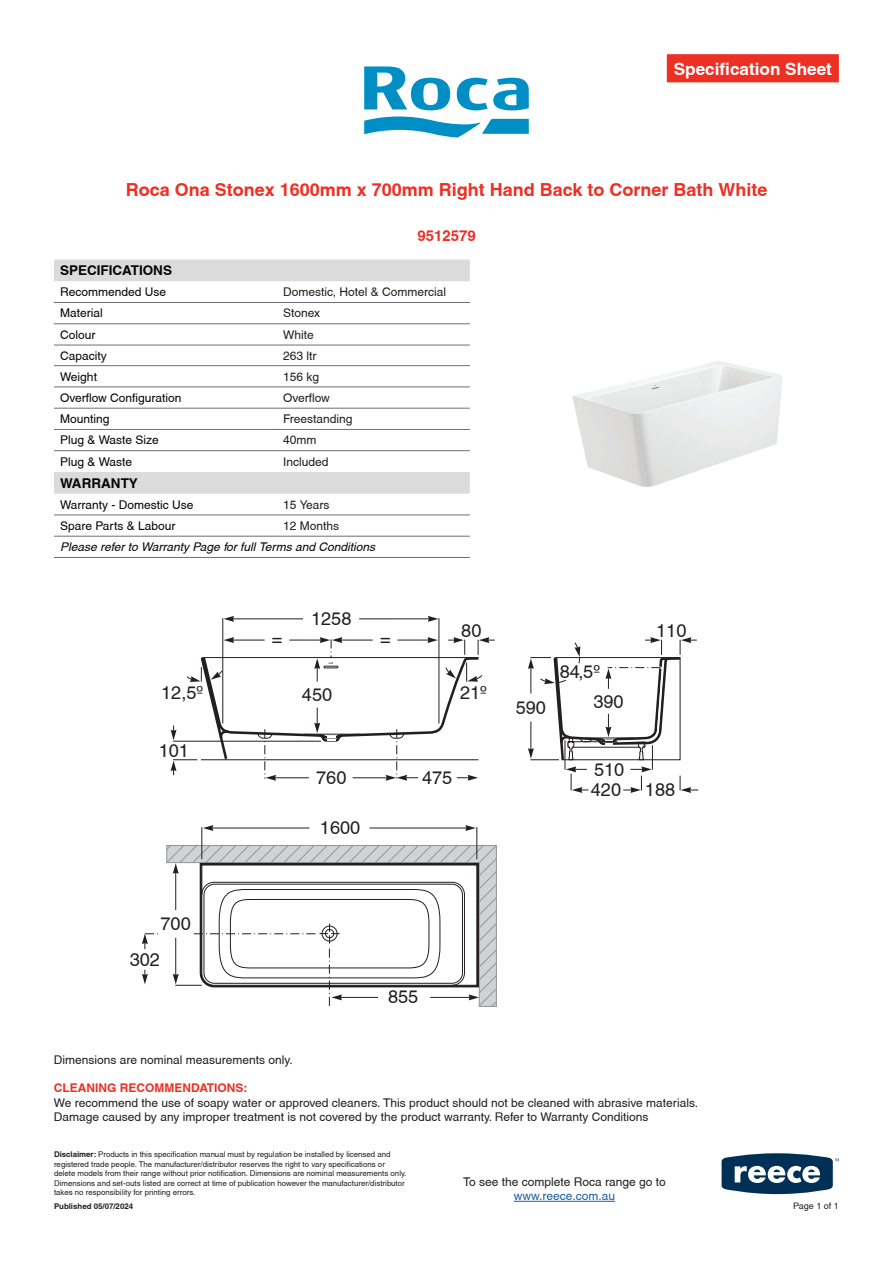
<style>
.page{position:relative;width:893px;height:1263px;background:#fff}
.page>*{position:absolute;margin:0;border:0;box-sizing:border-box;transform-origin:0 0}
.t1{font:18.15px "Helvetica";color:#231f20}
.t2{font:18.15px "Helvetica";color:#211d1e}
.t3{font:700 18px "Helvetica";color:#ee2f24}
.t4{font:700 17.1px "Helvetica";color:#fff}
.t5{font:700 15px "Helvetica";color:#ee2f24}
.t6{font:700 13.5px "Helvetica";color:#040503}
.t7{font:12px/14.4px "Helvetica";color:#211d1e}
.t8{font:12px "Helvetica";color:#040503}
.t9{font:italic 12px "Helvetica";color:#040503}
.t10{font:700 12px "Helvetica";color:#ee2f24}
.t11{font:12px "Helvetica";color:#225e9f}
.t12{font:9px "Helvetica";color:#211d1e}
.t13{font:7.8px/9.4px "Helvetica";color:#211d1e}
.t14{font:700 7.8px "Helvetica";color:#211d1e}
.s1{font-weight:700}
</style>
<div class="page">
<svg style="left:722px;top:1153px;width:117px;height:41px"></svg>
<div style="left:667px;top:54px;width:172px;height:28px;background:#ee2f24"></div>
<hr style="left:514px;top:1201px;width:101px;height:1px;background:#225e9f">
<img style="left:572px;top:361px;width:211px;height:126px">
<svg style="left:364px;top:66px;width:86px;height:44px"></svg>
<svg style="left:364px;top:116px;width:165px;height:22px"></svg>
<svg style="left:457px;top:78px;width:72px;height:32px"></svg>
<svg style="left:54px;top:260px;width:416px;height:234px"></svg>
<hr style="left:54px;top:302px;width:223px;height:1px;background:#6d6f73">
<hr style="left:277px;top:302px;width:193px;height:1px;background:#6d6f73">
<hr style="left:54px;top:323px;width:223px;height:1px;background:#6d6f73">
<hr style="left:277px;top:323px;width:193px;height:1px;background:#6d6f73">
<hr style="left:54px;top:345px;width:223px;height:1px;background:#6d6f73">
<hr style="left:277px;top:345px;width:193px;height:1px;background:#6d6f73">
<hr style="left:54px;top:365px;width:223px;height:1px;background:#6d6f73">
<hr style="left:277px;top:365px;width:193px;height:1px;background:#6d6f73">
<hr style="left:54px;top:387px;width:223px;height:1px;background:#6d6f73">
<hr style="left:277px;top:387px;width:193px;height:1px;background:#6d6f73">
<hr style="left:54px;top:408px;width:223px;height:1px;background:#6d6f73">
<hr style="left:277px;top:408px;width:193px;height:1px;background:#6d6f73">
<hr style="left:54px;top:429px;width:223px;height:1px;background:#6d6f73">
<hr style="left:277px;top:429px;width:193px;height:1px;background:#6d6f73">
<hr style="left:54px;top:450px;width:223px;height:1px;background:#6d6f73">
<hr style="left:277px;top:450px;width:193px;height:1px;background:#6d6f73">
<hr style="left:54px;top:515px;width:223px;height:1px;background:#6d6f73">
<hr style="left:277px;top:515px;width:193px;height:1px;background:#6d6f73">
<hr style="left:54px;top:536px;width:223px;height:1px;background:#6d6f73">
<hr style="left:277px;top:536px;width:193px;height:1px;background:#6d6f73">
<hr style="left:54px;top:557px;width:223px;height:1px;background:#6d6f73">
<hr style="left:277px;top:557px;width:193px;height:1px;background:#6d6f73">
<svg style="left:224px;top:616px;width:10px;height:6px"></svg>
<svg style="left:428px;top:616px;width:10px;height:6px"></svg>
<hr style="left:222px;top:618px;width:1px;height:105px;background:#231f20">
<hr style="left:230px;top:618px;width:73px;height:1px;background:#231f20">
<hr style="left:359px;top:618px;width:74px;height:1px;background:#231f20">
<hr style="left:438px;top:618px;width:1px;height:105px;background:#231f20">
<svg style="left:142px;top:970px;width:6px;height:14px"></svg>
<svg style="left:171px;top:637px;width:324px;height:144px"></svg>
<svg style="left:203px;top:825px;width:10px;height:6px"></svg>
<svg style="left:465px;top:825px;width:11px;height:6px"></svg>
<hr style="left:201px;top:827px;width:1px;height:32px;background:#231f20">
<hr style="left:210px;top:827px;width:99px;height:1px;background:#231f20">
<hr style="left:369px;top:827px;width:99px;height:1px;background:#231f20">
<hr style="left:476px;top:827px;width:1px;height:32px;background:#231f20">
<svg style="left:528px;top:637px;width:170px;height:156px"></svg>
<svg style="left:166px;top:845px;width:331px;height:162px"></svg>
<svg style="left:142px;top:933px;width:16px;height:16px"></svg>
<h3 class="t4" style="left:674px;top:59px;width:160px">Specification Sheet</h3>
<h2 class="t3" style="left:126px;top:179px;width:643px">Roca Ona Stonex 1600mm x 700mm Right Hand Back to Corner Bath White</h2>
<h3 class="t5" style="left:417px;top:227px;width:60px">9512579</h3>
<h3 class="t6" style="left:60px;top:262px;width:114px">SPECIFICATIONS</h3>
<h3 class="t8" style="left:60px;top:285px;width:108px">Recommended Use</h3>
<h3 class="t7" style="left:283px;top:285px;width:165px">Domestic, Hotel &amp; Commercial</h3>
<h3 class="t8" style="left:60px;top:306px;width:44px">Material</h3>
<h3 class="t7" style="left:283px;top:306px;width:38px">Stonex</h3>
<h3 class="t8" style="left:60px;top:328px;width:37px">Colour</h3>
<h3 class="t7" style="left:283px;top:327px;width:32px">White</h3>
<h3 class="t8" style="left:60px;top:348px;width:48px">Capacity</h3>
<h3 class="t7" style="left:283px;top:348px;width:35px">263 ltr</h3>
<h3 class="t8" style="left:60px;top:369px;width:38px">Weight</h3>
<h3 class="t7" style="left:283px;top:369px;width:38px">156 kg</h3>
<h3 class="t8" style="left:60px;top:391px;width:123px">Overflow Configuration</h3>
<h3 class="t7" style="left:283px;top:390px;width:48px">Overflow</h3>
<h3 class="t8" style="left:60px;top:412px;width:51px">Mounting</h3>
<h3 class="t7" style="left:283px;top:412px;width:71px">Freestanding</h3>
<h3 class="t8" style="left:60px;top:433px;width:100px">Plug &amp; Waste Size</h3>
<h3 class="t7" style="left:283px;top:433px;width:35px">40mm</h3>
<h3 class="t8" style="left:60px;top:454px;width:74px">Plug &amp; Waste</h3>
<h3 class="t7" style="left:283px;top:454px;width:47px">Included</h3>
<h3 class="t6" style="left:60px;top:475px;width:79px">WARRANTY</h3>
<h3 class="t8" style="left:60px;top:497px;width:135px">Warranty - Domestic Use</h3>
<h3 class="t7" style="left:283px;top:497px;width:48px">15 Years</h3>
<h3 class="t8" style="left:60px;top:519px;width:117px">Spare Parts &amp; Labour</h3>
<h3 class="t7" style="left:283px;top:518px;width:58px">12 Months</h3>
<h3 class="t9" style="left:60px;top:540px;width:317px">Please refer to Warranty Page for full Terms and Conditions</h3>
<h1 class="t1" style="left:161px;top:682px;width:44px">12,5º</h1>
<h1 class="t1" style="left:159px;top:740px;width:32px">101</h1>
<h1 class="t1" style="left:311px;top:608px;width:42px">1258</h1>
<h1 class="t2" style="left:272px;top:628px;width:12px">=</h1>
<h1 class="t2" style="left:380px;top:628px;width:12px">=</h1>
<h1 class="t1" style="left:302px;top:684px;width:32px">450</h1>
<h1 class="t1" style="left:316px;top:767px;width:32px">760</h1>
<h1 class="t1" style="left:320px;top:817px;width:42px">1600</h1>
<h1 class="t1" style="left:461px;top:620px;width:22px">80</h1>
<h1 class="t1" style="left:460px;top:682px;width:28px">21º</h1>
<h1 class="t1" style="left:422px;top:767px;width:32px">475</h1>
<h1 class="t1" style="left:516px;top:697px;width:32px">590</h1>
<h1 class="t1" style="left:560px;top:662px;width:42px">84,5º</h1>
<h1 class="t1" style="left:593px;top:691px;width:32px">390</h1>
<h1 class="t1" style="left:656px;top:620px;width:32px">110</h1>
<h1 class="t1" style="left:594px;top:759px;width:32px">510</h1>
<h1 class="t1" style="left:591px;top:779px;width:32px">420</h1>
<h1 class="t1" style="left:645px;top:779px;width:32px">188</h1>
<h1 class="t1" style="left:161px;top:913px;width:32px">700</h1>
<h1 class="t1" style="left:130px;top:949px;width:32px">302</h1>
<h3 class="t7" style="left:54px;top:1053px;width:240px">Dimensions are nominal measurements only.</h3>
<h1 class="t1" style="left:388px;top:986px;width:32px">855</h1>
<h3 class="t10" style="left:54px;top:1080px;width:195px">CLEANING RECOMMENDATIONS:</h3>
<h3 class="t7" style="left:54px;top:1095px;width:646px">We recommend the use of soapy water or approved cleaners. This product should not be cleaned with abrasive materials.<br>Damage caused by any improper treatment is not covered by the product warranty. Refer to Warranty Conditions</h3>
<p class="t13" style="left:54px;top:1150px;width:354px"><span class="s1">Disclaimer:</span> Products in this specification manual must by regulation be installed by licensed and registered trade people. The manufacturer/distributor reserves the right to vary specifications or delete models from their range without prior notification. Dimensions are nominal measurements only.<br>Dimensions and set-outs listed are correct at time of publication however the manufacturer/distributor takes no responsibility for printing errors.</p>
<p class="t14" style="left:54px;top:1201px;width:81px">Published 05/07/2024</p>
<h3 class="t7" style="left:463px;top:1174px;width:204px">To see the complete Roca range go to</h3>
<h3 class="t11" style="left:514px;top:1189px;width:103px">www.reece.com.au</h3>
<p class="t12" style="left:793px;top:1200px;width:47px">Page 1 of 1</p>
</div>
